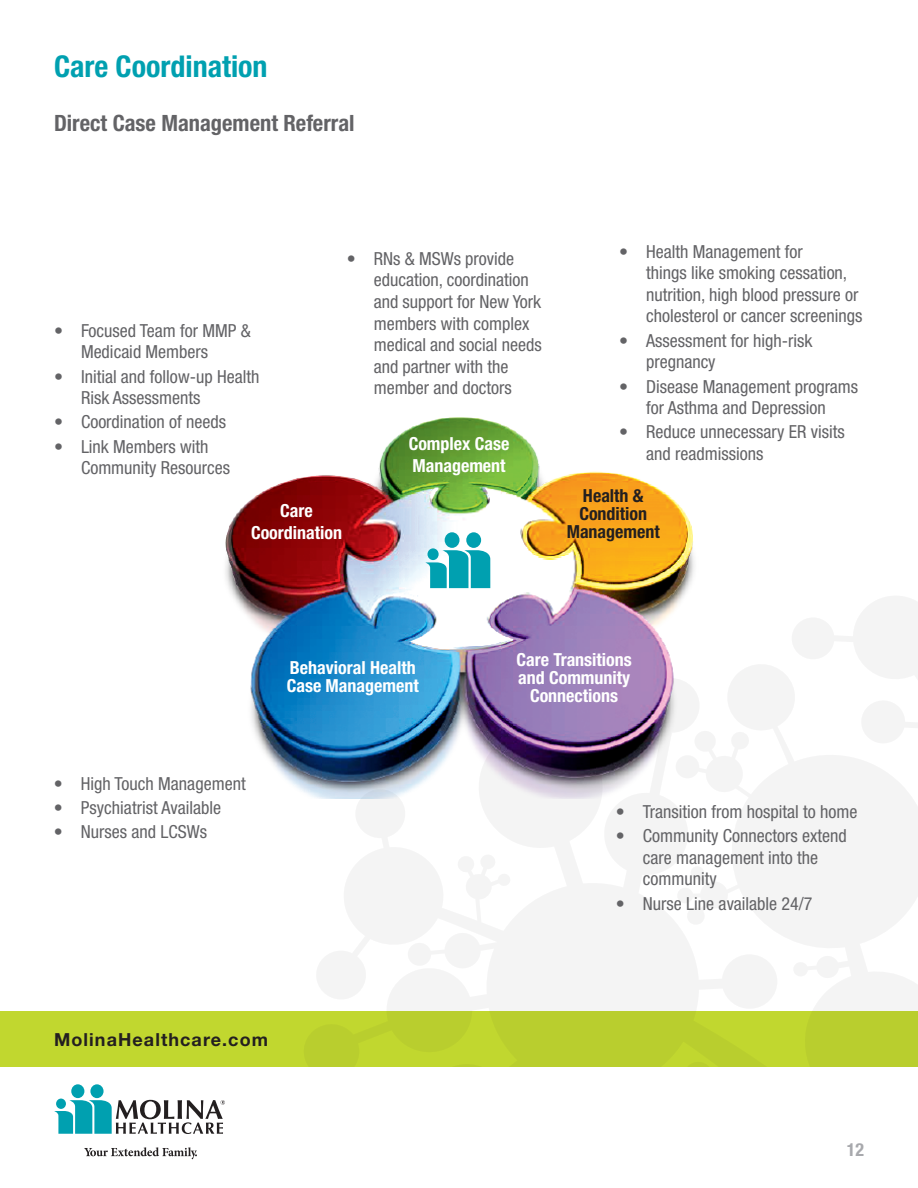
<style>
.page{position:relative;width:918px;height:1188px;background:#fff}
.page>*{position:absolute;margin:0;border:0;box-sizing:border-box;transform-origin:0 0}
.t1{font:700 condensed 30px "Helvetica Neue";color:#00a0b0}
.t2{font:700 condensed 22.5px "Helvetica Neue";color:#636366}
.t3{font:condensed 18px/21.6px "Helvetica Neue";color:#636366}
.t4{font:700 condensed 18px/18px "Helvetica Neue";color:#fff;text-align:center}
.t5{font:700 condensed 18px/18px "Helvetica Neue";color:#231f20;text-align:center}
.t6{font:700 18px "Helvetica Neue";letter-spacing:.06em;color:#231f20}
.t7{font:700 condensed 18px "Helvetica Neue";color:#a8a9ad}
</style>
<div class="page">
<svg style="left:84px;top:1147px;width:113px;height:12px"></svg>
<div style="left:90px;top:1084px;width:14px;height:14px;background:#00a0b0;border-radius:50%"></div>
<div style="left:71px;top:1084px;width:13px;height:14px;background:#00a0b0;border-radius:50%"></div>
<svg style="left:54px;top:1100px;width:171px;height:34px"></svg>
<div style="left:56px;top:1099px;width:10px;height:10px;background:#00a0b0;border-radius:50%"></div>
<div style="left:0;top:1011px;width:918px;height:55px;background:#c1d72f"></div>
<svg style="left:317px;top:596px;width:601px;height:415px;fill:#f4f4f4"></svg>
<img style="left:225px;top:417px;width:474px;height:382px">
<div style="left:466px;top:532px;width:15px;height:16px;background:#00a0b0;border-radius:50%"></div>
<div style="left:445px;top:532px;width:15px;height:16px;background:#00a0b0;border-radius:50%"></div>
<svg style="left:425px;top:550px;width:65px;height:38px"></svg>
<div style="left:428px;top:548px;width:11px;height:12px;background:#00a0b0;border-radius:50%"></div>
<h3 class="t1" style="left:54px;top:48px;width:215px">Care Coordination</h3>
<p class="t2" style="left:54px;top:110px;width:302px">Direct Case Management Referral</p>
<p class="t3" style="left:81px;top:319px;width:171px;text-indent:-27px">• Focused Team for MMP &amp;<br>Medicaid Members</p>
<p class="t3" style="left:81px;top:365px;width:180px;text-indent:-27px">• Initial and follow-up Health<br>Risk Assessments</p>
<p class="t3" style="left:54px;top:411px;width:174px">• Coordination of needs</p>
<p class="t3" style="left:81px;top:435px;width:151px;text-indent:-27px">• Link Members with<br>Community Resources</p>
<p class="t3" style="left:374px;top:247px;width:170px;text-indent:-27px">• RNs &amp; MSWs provide education, coordination and support for New York members with complex medical and social needs and partner with the member and doctors</p>
<p class="t3" style="left:646px;top:240px;width:218px;text-indent:-27px">• Health Management for<br>things like smoking cessation, nutrition, high blood pressure or cholesterol or cancer screenings</p>
<p class="t3" style="left:646px;top:329px;width:168px;text-indent:-27px">• Assessment for high-risk pregnancy</p>
<p class="t3" style="left:619px;top:375px;width:241px;text-align:center">• Disease Management programs for Asthma and Depression</p>
<p class="t3" style="left:646px;top:421px;width:200px;text-indent:-27px">• Reduce unnecessary ER visits and readmissions</p>
<p class="t4" style="left:409px;top:433px;width:102px;line-height:21.6px;text-align:left">Complex Case<br>Management</p>
<p class="t4" style="left:251px;top:500px;width:93px;line-height:21.6px">Care<br>Coordination</p>
<p class="t3" style="left:54px;top:772px;width:193px">• High Touch Management</p>
<p class="t3" style="left:54px;top:797px;width:169px">• Psychiatrist Available</p>
<p class="t3" style="left:54px;top:821px;width:155px">• Nurses and LCSWs</p>
<p class="t4" style="left:287px;top:658px;width:134px;text-align:left">Behavioral Health<br>Case Management</p>
<p class="t6" style="left:54px;top:1029px;width:216px">MolinaHealthcare.com</p>
<p class="t5" style="left:567px;top:486px;width:95px">Health &amp;<br>Condition<br>Management</p>
<p class="t4" style="left:516px;top:650px;width:117px">Care Transitions and Community<br>Connections</p>
<p class="t3" style="left:616px;top:800px;width:243px">• Transition from hospital to home</p>
<p class="t3" style="left:643px;top:825px;width:205px;text-indent:-27px">• Community Connectors extend care management into the community</p>
<p class="t3" style="left:616px;top:892px;width:198px">• Nurse Line available 24/7</p>
<p class="t7" style="left:847px;top:1139px;width:19px">12</p>
</div>
